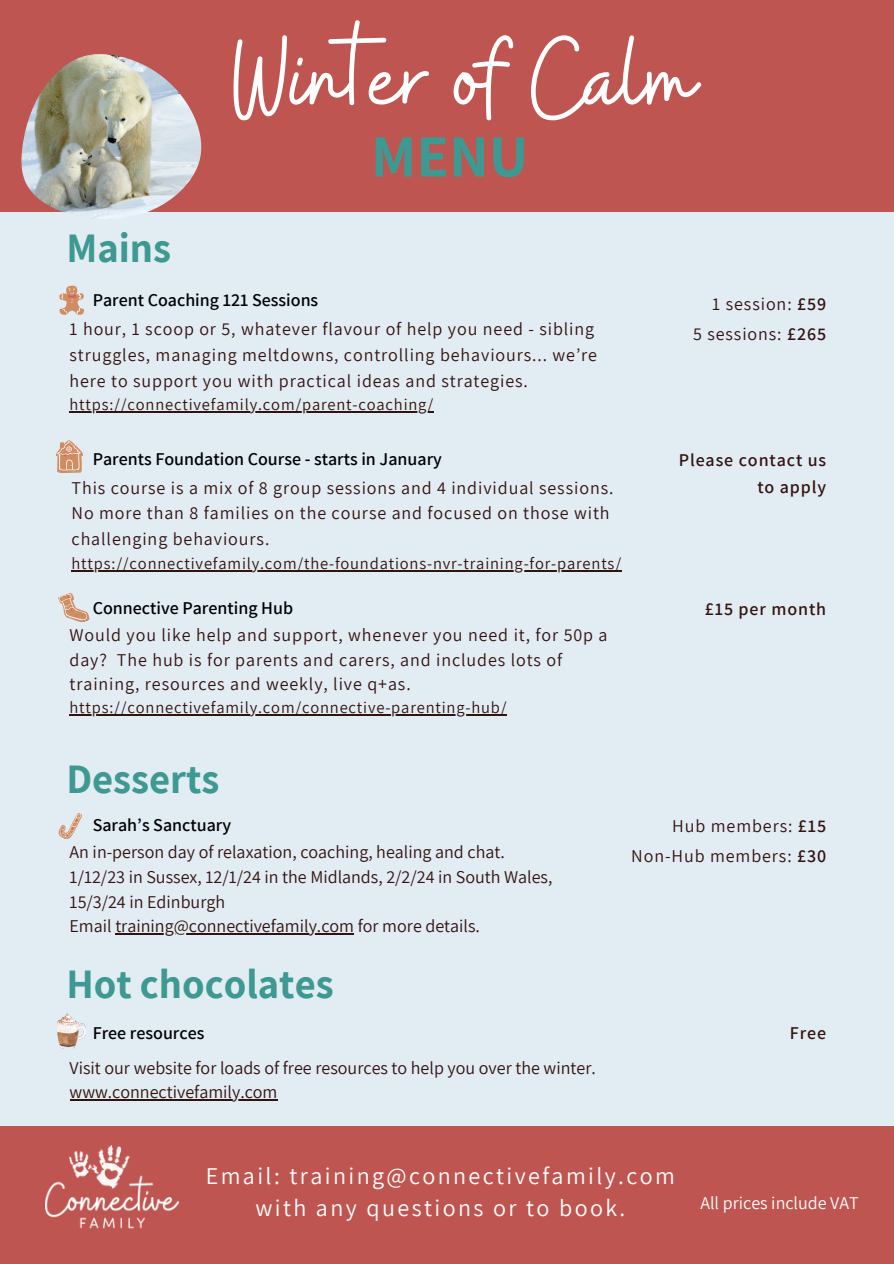
<style>
.page{position:relative;width:894px;height:1264px;background:#fff}
.page>*{position:absolute;margin:0;border:0;box-sizing:border-box;transform-origin:0 0}
.t1{font:118.2px "Buffalo";color:#fff}
.t2{font:700 60px "Assistant";color:#3d9991}
.t3{font:700 40.8px "Assistant";color:#3d9991}
.t4{font:24px/32.7px "Assistant";letter-spacing:.1em;color:#fff;text-align:center}
.t5{font:18px/25.8px "Assistant";letter-spacing:.05em;color:#33130f}
.t6{font:18px "Assistant";color:#33130f}
.t7{font:600 18px "Assistant";color:#000}
.t8{font:600 18px/27px "Assistant";letter-spacing:.05em;color:#33130f;text-align:right}
.t9{font:18px "Assistant";color:#fff}
.t10{font:16.5px "Assistant";letter-spacing:.05em;color:#33130f}
.s1{font-weight:600}
</style>
<div class="page">
<div style="left:0;top:0;width:893px;height:1263px;background:#be5550"></div>
<div style="left:0;top:212px;width:893px;height:913px;background:#e2ecf3"></div>
<img style="left:45px;top:1145px;width:133px;height:84px">
<img style="left:21px;top:54px;width:181px;height:165px">
<svg style="left:59px;top:285px;width:25px;height:30px"></svg>
<svg style="left:56px;top:440px;width:27px;height:33px"></svg>
<svg style="left:58px;top:813px;width:24px;height:26px"></svg>
<svg style="left:58px;top:593px;width:32px;height:29px"></svg>
<img style="left:57px;top:1013px;width:29px;height:35px">
<hr style="left:69px;top:411px;width:365px;height:2px;background:#33130f">
<hr style="left:72px;top:570px;width:549px;height:1px;background:#33130f">
<hr style="left:69px;top:714px;width:438px;height:1px;background:#33130f">
<hr style="left:115px;top:933px;width:239px;height:1px;background:#33130f">
<hr style="left:69px;top:1099px;width:208px;height:1px;background:#33130f">
<p class="t3" style="left:66px;top:221px;width:106px">Mains</p>
<p class="t1" style="left:232px;top:2px;width:464px">Winter of Calm</p>
<p class="t2" style="left:371px;top:115px;width:159px">MENU</p>
<p class="t7" style="left:93px;top:287px;width:227px">Parent Coaching 121 Sessions</p>
<p class="t5" style="left:69px;top:315px;width:529px">1 hour, 1 scoop or 5, whatever flavour of help you need - sibling struggles, managing meltdowns, controlling behaviours... we’re here to support you with practical ideas and strategies.</p>
<p class="t10" style="left:69px;top:393px;width:365px">https://connectivefamily.com/parent-coaching/</p>
<p class="t7" style="left:93px;top:447px;width:350px">Parents Foundation Course - starts in January</p>
<p class="t5" style="left:72px;top:474px;width:543px">This course is a mix of 8 group sessions and 4 individual sessions.<br>No more than 8 families on the course and focused on those with challenging behaviours.</p>
<p class="t10" style="left:72px;top:552px;width:551px">https://connectivefamily.com/the-foundations-nvr-training-for-parents/</p>
<p class="t7" style="left:93px;top:595px;width:202px">Connective Parenting Hub</p>
<p class="t5" style="left:69px;top:622px;width:539px;line-height:24.8px">Would you like help and support, whenever you need it, for 50p a day? The hub is for parents and carers, and includes lots of training, resources and weekly, live q+as.</p>
<p class="t10" style="left:69px;top:696px;width:438px">https://connectivefamily.com/connective-parenting-hub/</p>
<p class="t5" style="left:712px;top:290px;width:115px">1 session: <span class="s1">£59</span></p>
<p class="t5" style="left:693px;top:320px;width:135px">5 sessions: <span class="s1">£265</span></p>
<p class="t8" style="left:678px;top:445px;width:149px">Please contact us to apply</p>
<p class="t8" style="left:704px;top:594px;width:123px">£15 per month</p>
<p class="t3" style="left:66px;top:751px;width:154px">Desserts</p>
<p class="t7" style="left:93px;top:812px;width:140px">Sarah’s Sanctuary</p>
<p class="t6" style="left:69px;top:839px;width:436px">An in-person day of relaxation, coaching, healing and chat.</p>
<p class="t6" style="left:69px;top:864px;width:484px">1/12/23 in Sussex, 12/1/24 in the Midlands, 2/2/24 in South Wales,</p>
<p class="t6" style="left:69px;top:889px;width:157px">15/3/24 in Edinburgh</p>
<p class="t6" style="left:69px;top:914px;width:412px">Email training@connectivefamily.com for more details.</p>
<p class="t3" style="left:66px;top:956px;width:268px">Hot chocolates</p>
<p class="t7" style="left:93px;top:1020px;width:113px">Free resources</p>
<p class="t6" style="left:69px;top:1055px;width:527px">Visit our website for loads of free resources to help you over the winter.</p>
<p class="t6" style="left:69px;top:1080px;width:209px">www.connectivefamily.com</p>
<p class="t5" style="left:672px;top:812px;width:155px">Hub members: <span class="s1">£15</span></p>
<p class="t5" style="left:631px;top:842px;width:196px">Non-Hub members: <span class="s1">£30</span></p>
<p class="t8" style="left:789px;top:1019px;width:38px">Free</p>
<p class="t4" style="left:206px;top:1158px;width:470px">Email: training@connectivefamily.com with any questions or to book.</p>
<p class="t9" style="left:700px;top:1190px;width:160px">All prices include VAT</p>
</div>
